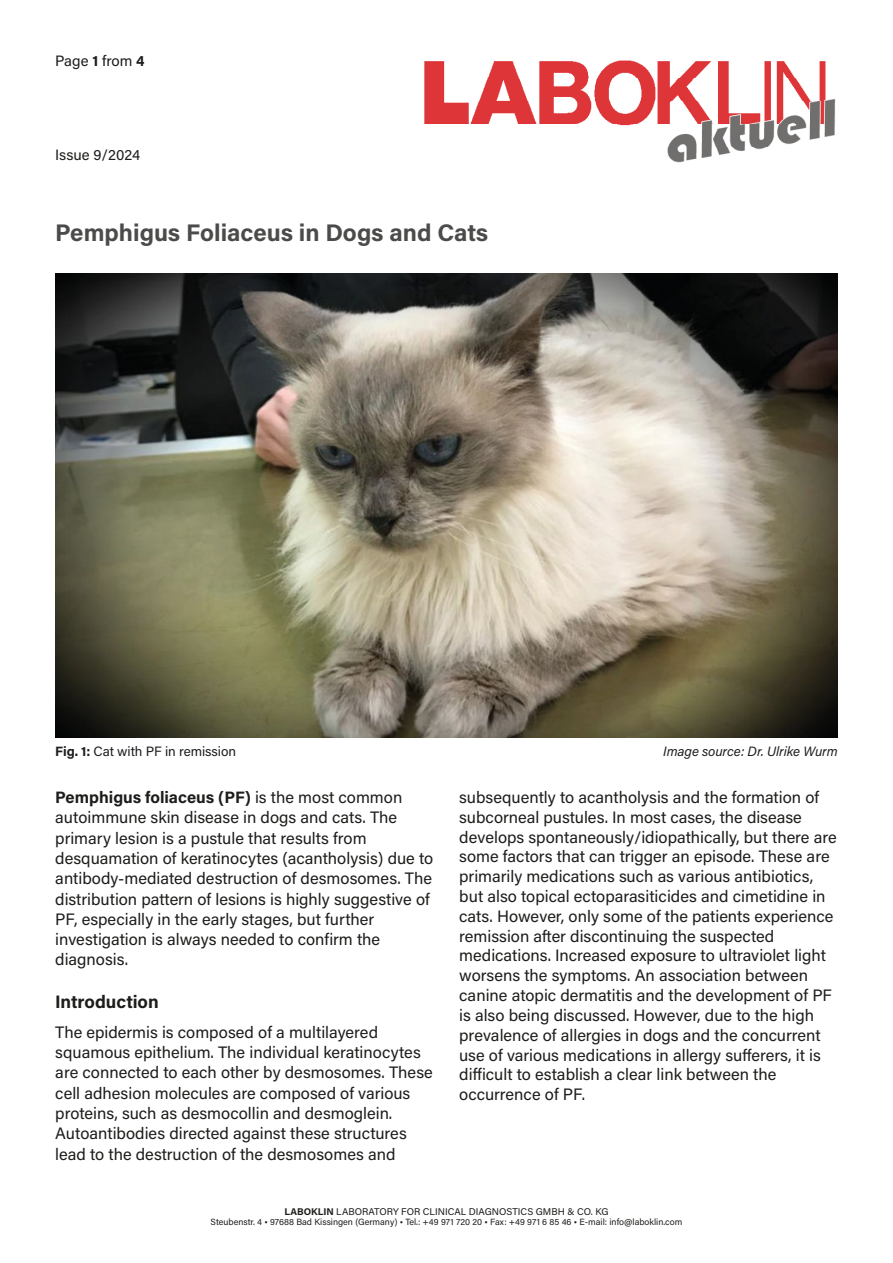
<style>
.page{position:relative;width:893px;height:1263px;background:#fff}
.page>*{position:absolute;margin:0;border:0;box-sizing:border-box;transform-origin:0 0}
.t1{font:700 24px "Acumin Pro";color:#4b4b4a}
.t2{font:700 18px "Acumin Pro";color:#1d1d1b}
.t3{font:16.5px/19.8px "Acumin Pro";color:#1d1d1b}
.t4{font:15px "Acumin Pro";color:#1d1d1b}
.t5{font:13.5px "Acumin Pro";letter-spacing:-.005em;color:#1d1d1b}
.t6{font:italic 13.5px "Acumin Pro";letter-spacing:-.005em;color:#1d1d1b}
.Fußzeile_Firmendaten{font:9.75px "Acumin Pro";color:#1d1d1b}
.Fußzeile_Firmendaten-2{font:9px "Acumin Pro";color:#1d1d1b}
.s1{font-weight:700}
</style>
<div class="page">
<img style="left:424px;top:60px;width:412px;height:103px">
<img style="left:55px;top:273px;width:783px;height:465px">
<p class="t4" style="left:55px;top:51px;width:91px">Page <span class="s1">1</span> from <span class="s1">4</span></p>
<p class="t4" style="left:55px;top:144px;width:87px">Issue 9/2024</p>
<p class="t1" style="left:55px;top:215px;width:435px">Pemphigus Foliaceus in Dogs and Cats</p>
<p class="t5" style="left:55px;top:742px;width:182px"><span class="s1">Fig. 1:</span> Cat with PF in remission</p>
<p class="t6" style="left:663px;top:742px;width:176px">Image source: Dr. Ulrike Wurm</p>
<p class="t3" style="left:55px;top:786px;width:379px;line-height:20.2px"><span class="s1">Pemphigus foliaceus (PF)</span> is the most common autoimmune skin disease in dogs and cats. The primary lesion is a pustule that results from desquamation of keratinocytes (acantholysis) due to antibody-mediated destruction of desmosomes. The distribution pattern of lesions is highly suggestive of PF, especially in the early stages, but further investigation is always needed to confirm the diagnosis.</p>
<p class="t2" style="left:55px;top:989px;width:105px">Introduction</p>
<p class="t3" style="left:55px;top:1021px;width:379px;line-height:20.2px">The epidermis is composed of a multilayered squamous epithelium. The individual keratinocytes are connected to each other by desmosomes. These cell adhesion molecules are composed of various proteins, such as desmocollin and desmoglein.<br>Autoantibodies directed against these structures lead to the destruction of the desmosomes and</p>
<p class="t3" style="left:459px;top:787px;width:379px">subsequently to acantholysis and the formation of subcorneal pustules. In most cases, the disease develops spontaneously/idiopathically, but there are some factors that can trigger an episode. These are primarily medications such as various antibiotics, but also topical ectoparasiticides and cimetidine in cats. However, only some of the patients experience remission after discontinuing the suspected medications. Increased exposure to ultraviolet light worsens the symptoms. An association between canine atopic dermatitis and the development of PF is also being discussed. However, due to the high prevalence of allergies in dogs and the concurrent use of various medications in allergy sufferers, it is difficult to establish a clear link between the occurrence of PF.</p>
<p class="Fußzeile_Firmendaten" style="left:284px;top:1205px;width:326px"><span class="s1">LABOKLIN</span> LABORATORY FOR CLINICAL DIAGNOSTICS GMBH &amp; CO. KG</p>
<p class="Fußzeile_Firmendaten-2" style="left:211px;top:1216px;width:473px">Steubenstr. 4 • 97688 Bad Kissingen (Germany) • Tel.: +49 971 720 20 • Fax: +49 971 6 85 46 • E-mail: info@laboklin.com</p>
</div>
